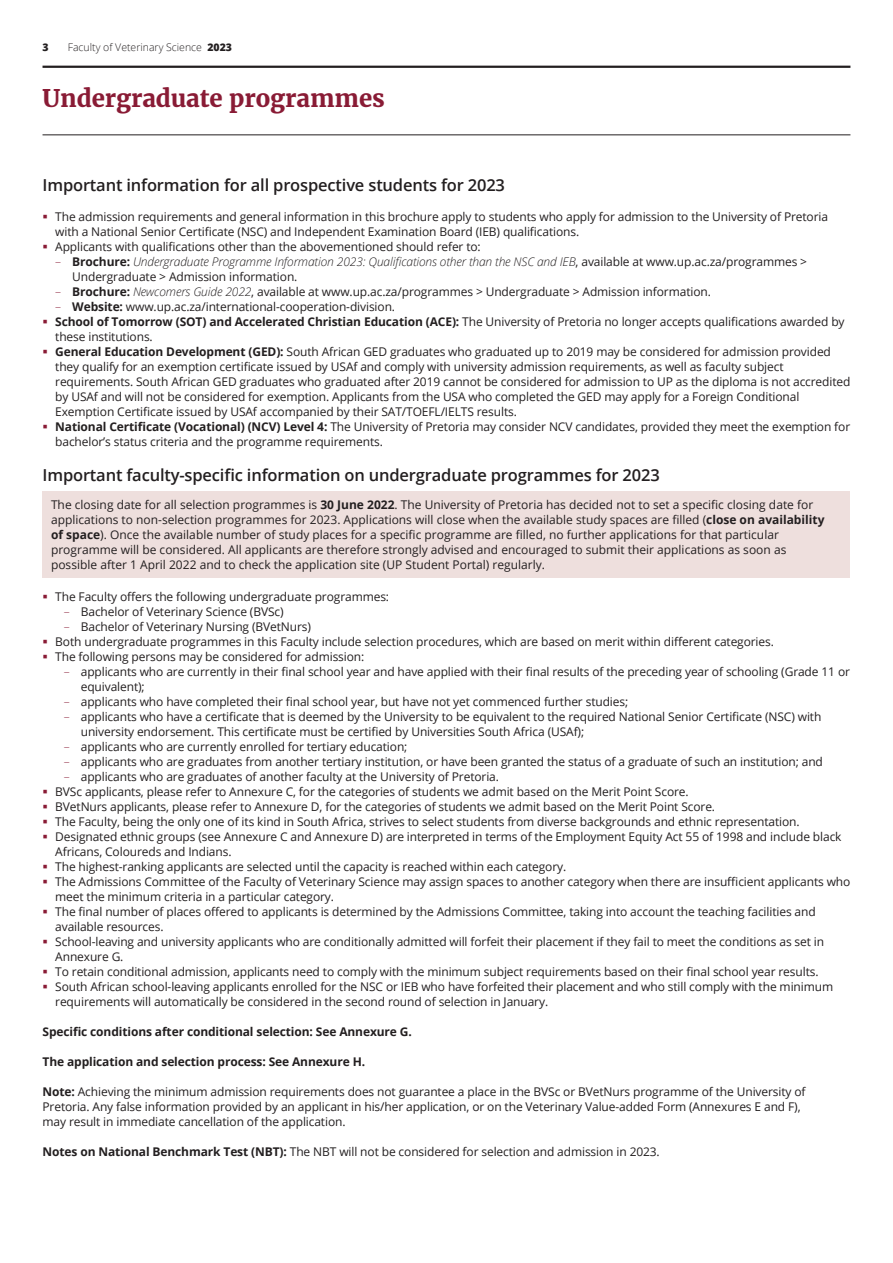
<style>
.page{position:relative;width:893px;height:1263px;background:#fff}
.page>*{position:absolute;margin:0;border:0;box-sizing:border-box;transform-origin:0 0}
.t1{font:700 24px "Merriweather";letter-spacing:-.005em;color:#891b35}
.t2{font:600 16.5px "Open Sans";letter-spacing:-.01em;color:#231f20}
.t3{font:12px/15px "Open Sans";letter-spacing:-.01em;color:#231f20}
.t4{font:italic 300 12px/15px "Open Sans";letter-spacing:-.01em;color:#231f20}
.t5{font:700 12px "Open Sans";letter-spacing:-.01em;color:#231f20}
.t6{font:300 10.5px "Open Sans";color:#231f20}
.t7{font:800 10.5px "Open Sans";color:#231f20}
.s1{font-weight:800}
.s2{font-style:normal;color:#891b35}
.s3{font-weight:700;font-style:normal}
.s4{font-weight:400;font-style:normal}
.s5{font-weight:300;color:#891b35}
.s6{font-weight:700}
.s7{font-weight:300;font-style:italic}
</style>
<div class="page">
<hr style="left:43px;top:66px;width:807px;height:2px;background:#231f20">
<hr style="left:43px;top:134px;width:807px;height:1px;background:#231f20">
<div style="left:43px;top:491px;width:807px;height:86px;background:#eedfdd"></div>
<p class="t7" style="left:43px;top:39px;width:8px">3</p>
<p class="t6" style="left:68px;top:40px;width:166px">Faculty of Veterinary Science <span class="s1">2023</span></p>
<h1 class="t1" style="left:43px;top:83px;width:344px">Undergraduate programmes</h1>
<h2 class="t2" style="left:43px;top:174px;width:464px">Important information for all prospective students for 2023</h2>
<p class="t3" style="left:55px;top:209px;width:774px">The admission requirements and general information in this brochure apply to students who apply for admission to the University of Pretoria with a National Senior Certificate (NSC) and Independent Examination Board (IEB) qualifications.<br>Applicants with qualifications other than the abovementioned should refer to:</p>
<p class="t4" style="left:72px;top:254px;width:736px;text-indent:-17px"><span class="s2">–</span> <span class="s3">Brochure:</span> Undergraduate Programme Information 2023: Qualifications other than the NSC and IEB<span class="s4">, available at www.up.ac.za/programmes &gt;<br>Undergraduate &gt; Admission information.</span></p>
<p class="t3" style="left:55px;top:284px;width:657px"><span class="s5">–</span> <span class="s6">Brochure:</span> <span class="s7">Newcomers Guide 2022</span>, available at www.up.ac.za/programmes &gt; Undergraduate &gt; Admission information.</p>
<p class="t3" style="left:55px;top:299px;width:797px"><span class="s5">–</span> <span class="s6">Website:</span> www.up.ac.za/international-cooperation-division.<br><span class="s6">School of Tomorrow (SOT) and Accelerated Christian Education (ACE):</span> The University of Pretoria no longer accepts qualifications awarded by these institutions.<br><span class="s6">General Education Development (GED):</span> South African GED graduates who graduated up to 2019 may be considered for admission provided they qualify for an exemption certificate issued by USAf and comply with university admission requirements, as well as faculty subject requirements. South African GED graduates who graduated after 2019 cannot be considered for admission to UP as the diploma is not accredited by USAf and will not be considered for exemption. Applicants from the USA who completed the GED may apply for a Foreign Conditional Exemption Certificate issued by USAf accompanied by their SAT/TOEFL/IELTS results.<br><span class="s6">National Certificate (Vocational) (NCV) Level 4:</span> The University of Pretoria may consider NCV candidates, provided they meet the exemption for bachelor’s status criteria and the programme requirements.</p>
<h2 class="t2" style="left:43px;top:463px;width:619px">Important faculty-specific information on undergraduate programmes for 2023</h2>
<p class="t3" style="left:51px;top:496px;width:775px">The closing date for all selection programmes is <span class="s6">30 June 2022</span>. The University of Pretoria has decided not to set a specific closing date for applications to non-selection programmes for 2023. Applications will close when the available study spaces are filled (<span class="s6">close on availability of space</span>). Once the available number of study places for a specific programme are filled, no further applications for that particular programme will be considered. All applicants are therefore strongly advised and encouraged to submit their applications as soon as possible after 1 April 2022 and to check the application site (UP Student Portal) regularly.</p>
<p class="t3" style="left:55px;top:589px;width:335px">The Faculty offers the following undergraduate programmes:</p>
<p class="t3" style="left:64px;top:604px;width:221px"><span class="s5">–</span> Bachelor of Veterinary Science (BVSc)</p>
<p class="t3" style="left:55px;top:619px;width:720px;text-indent:9px"><span class="s5">–</span> Bachelor of Veterinary Nursing (BVetNurs)<br>Both undergraduate programmes in this Faculty include selection procedures, which are based on merit within different categories.<br>The following persons may be considered for admission:</p>
<p class="t3" style="left:81px;top:664px;width:771px;text-indent:-17px"><span class="s5">–</span> applicants who are currently in their final school year and have applied with their final results of the preceding year of schooling (Grade 11 or equivalent);</p>
<p class="t3" style="left:64px;top:694px;width:566px"><span class="s5">–</span> applicants who have completed their final school year, but have not yet commenced further studies;</p>
<p class="t3" style="left:81px;top:709px;width:742px;text-indent:-17px"><span class="s5">–</span> applicants who have a certificate that is deemed by the University to be equivalent to the required National Senior Certificate (NSC) with university endorsement. This certificate must be certified by Universities South Africa (USAf);</p>
<p class="t3" style="left:64px;top:739px;width:345px"><span class="s5">–</span> applicants who are currently enrolled for tertiary education;</p>
<p class="t3" style="left:64px;top:754px;width:761px"><span class="s5">–</span> applicants who are graduates from another tertiary institution, or have been granted the status of a graduate of such an institution; and</p>
<p class="t3" style="left:55px;top:769px;width:797px;text-indent:9px"><span class="s5">–</span> applicants who are graduates of another faculty at the University of Pretoria.<br>BVSc applicants, please refer to Annexure C, for the categories of students we admit based on the Merit Point Score.<br>BVetNurs applicants, please refer to Annexure D, for the categories of students we admit based on the Merit Point Score.<br>The Faculty, being the only one of its kind in South Africa, strives to select students from diverse backgrounds and ethnic representation.<br>Designated ethnic groups (see Annexure C and Annexure D) are interpreted in terms of the Employment Equity Act 55 of 1998 and include black Africans, Coloureds and Indians.<br>The highest-ranking applicants are selected until the capacity is reached within each category.<br>The Admissions Committee of the Faculty of Veterinary Science may assign spaces to another category when there are insufficient applicants who meet the minimum criteria in a particular category.<br>The final number of places offered to applicants is determined by the Admissions Committee, taking into account the teaching facilities and available resources.<br>School-leaving and university applicants who are conditionally admitted will forfeit their placement if they fail to meet the conditions as set in Annexure G.<br>To retain conditional admission, applicants need to comply with the minimum subject requirements based on their final school year results.<br>South African school-leaving applicants enrolled for the NSC or IEB who have forfeited their placement and who still comply with the minimum requirements will automatically be considered in the second round of selection in January.</p>
<p class="t5" style="left:43px;top:1023px;width:371px">Specific conditions after conditional selection: See Annexure G.</p>
<p class="t5" style="left:43px;top:1053px;width:324px">The application and selection process: See Annexure H.</p>
<p class="t3" style="left:43px;top:1084px;width:765px"><span class="s6">Note:</span> Achieving the minimum admission requirements does not guarantee a place in the BVSc or BVetNurs programme of the University of<br>Pretoria. Any false information provided by an applicant in his/her application, or on the Veterinary Value-added Form (Annexures E and F), may result in immediate cancellation of the application.</p>
<p class="t3" style="left:43px;top:1144px;width:619px"><span class="s6">Notes on National Benchmark Test (NBT):</span> The NBT will not be considered for selection and admission in 2023.</p>
</div>
